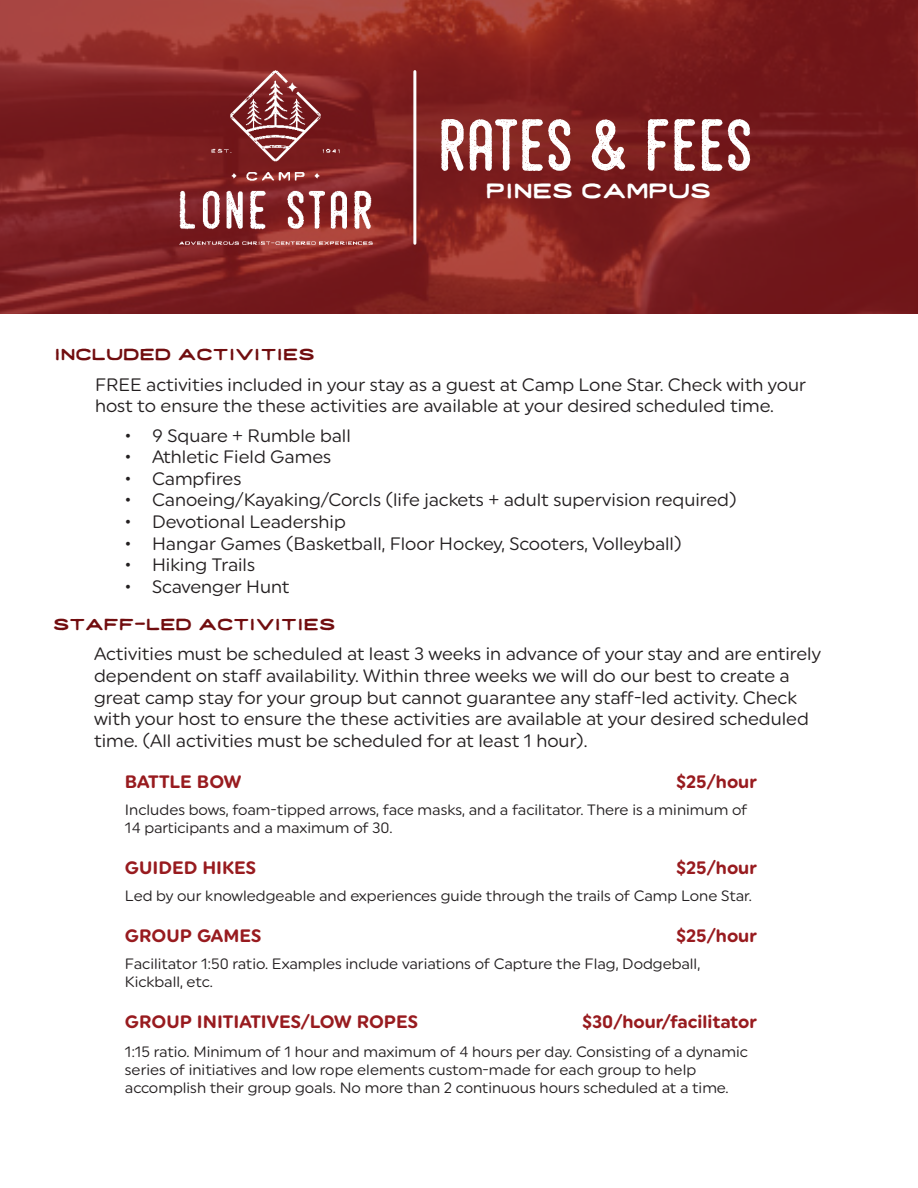
<style>
.page{position:relative;width:918px;height:1188px;background:#fff}
.page>*{position:absolute;margin:0;border:0;box-sizing:border-box;transform-origin:0 0}
.t1{font:72px "Hamurz Vintage";color:#fff}
.t2{font:27px "Wayfarer";color:#fff}
.t3{font:21px "Wayfarer";color:#710d0f}
.t4{font:18px/21.6px "Uniform Rnd";color:#231f20}
.t5{font:700 18px "Uniform Rnd";color:#981b1f}
.t6{font:15px/18px "Uniform Rnd";color:#231f20}
</style>
<div class="page">
<svg style="left:0;top:0;width:918px;height:313px;background:#812221"></svg>
<img style="left:161px;top:54px;width:229px;height:208px">
<hr style="left:413px;top:72px;width:3px;height:171px;background:#fff">
<p class="t3" style="left:54px;top:341px;width:262px">included activities</p>
<p class="t1" style="left:441px;top:104px;width:316px">RATES &amp; FEES</p>
<p class="t2" style="left:486px;top:174px;width:227px">pines campus</p>
<p class="t4" style="left:95px;top:373px;width:713px">FREE activities included in your stay as a guest at Camp Lone Star. Check with your host to ensure the these activities are available at your desired scheduled time.</p>
<p class="t4" style="left:125px;top:424px;width:227px">• 9 Square + Rumble ball</p>
<p class="t4" style="left:125px;top:446px;width:208px">• Athletic Field Games</p>
<p class="t4" style="left:125px;top:468px;width:118px">• Campfires</p>
<p class="t4" style="left:125px;top:489px;width:613px">• Canoeing/Kayaking/Corcls (life jackets + adult supervision required)</p>
<p class="t4" style="left:125px;top:511px;width:222px">• Devotional Leadership</p>
<p class="t4" style="left:125px;top:532px;width:558px">• Hangar Games (Basketball, Floor Hockey, Scooters, Volleyball)</p>
<p class="t4" style="left:125px;top:554px;width:132px">• Hiking Trails</p>
<p class="t4" style="left:125px;top:576px;width:166px">• Scavenger Hunt</p>
<p class="t3" style="left:53px;top:611px;width:284px">staff-led activities</p>
<p class="t4" style="left:94px;top:643px;width:728px">Activities must be scheduled at least 3 weeks in advance of your stay and are entirely dependent on staff availability. Within three weeks we will do our best to create a great camp stay for your group but cannot guarantee any staff-led activity. Check with your host to ensure the these activities are available at your desired scheduled time. (All activities must be scheduled for at least 1 hour).</p>
<p class="t5" style="left:125px;top:771px;width:118px">BATTLE BOW</p>
<p class="t5" style="left:676px;top:771px;width:82px">$25/hour</p>
<p class="t6" style="left:125px;top:800px;width:624px">Includes bows, foam-tipped arrows, face masks, and a facilitator. There is a minimum of<br>14 participants and a maximum of 30.</p>
<p class="t5" style="left:125px;top:857px;width:133px">GUIDED HIKES</p>
<p class="t5" style="left:676px;top:857px;width:82px">$25/hour</p>
<p class="t6" style="left:125px;top:887px;width:628px">Led by our knowledgeable and experiences guide through the trails of Camp Lone Star.</p>
<p class="t5" style="left:125px;top:925px;width:138px">GROUP GAMES</p>
<p class="t5" style="left:676px;top:925px;width:82px">$25/hour</p>
<p class="t6" style="left:125px;top:955px;width:577px">Facilitator 1:50 ratio. Examples include variations of Capture the Flag, Dodgeball,<br>Kickball, etc.</p>
<p class="t5" style="left:125px;top:1011px;width:295px">GROUP INITIATIVES/LOW ROPES</p>
<p class="t5" style="left:582px;top:1011px;width:176px">$30/hour/facilitator</p>
<p class="t6" style="left:125px;top:1042px;width:624px">1:15 ratio. Minimum of 1 hour and maximum of 4 hours per day. Consisting of a dynamic series of initiatives and low rope elements custom-made for each group to help accomplish their group goals. No more than 2 continuous hours scheduled at a time.</p>
</div>
